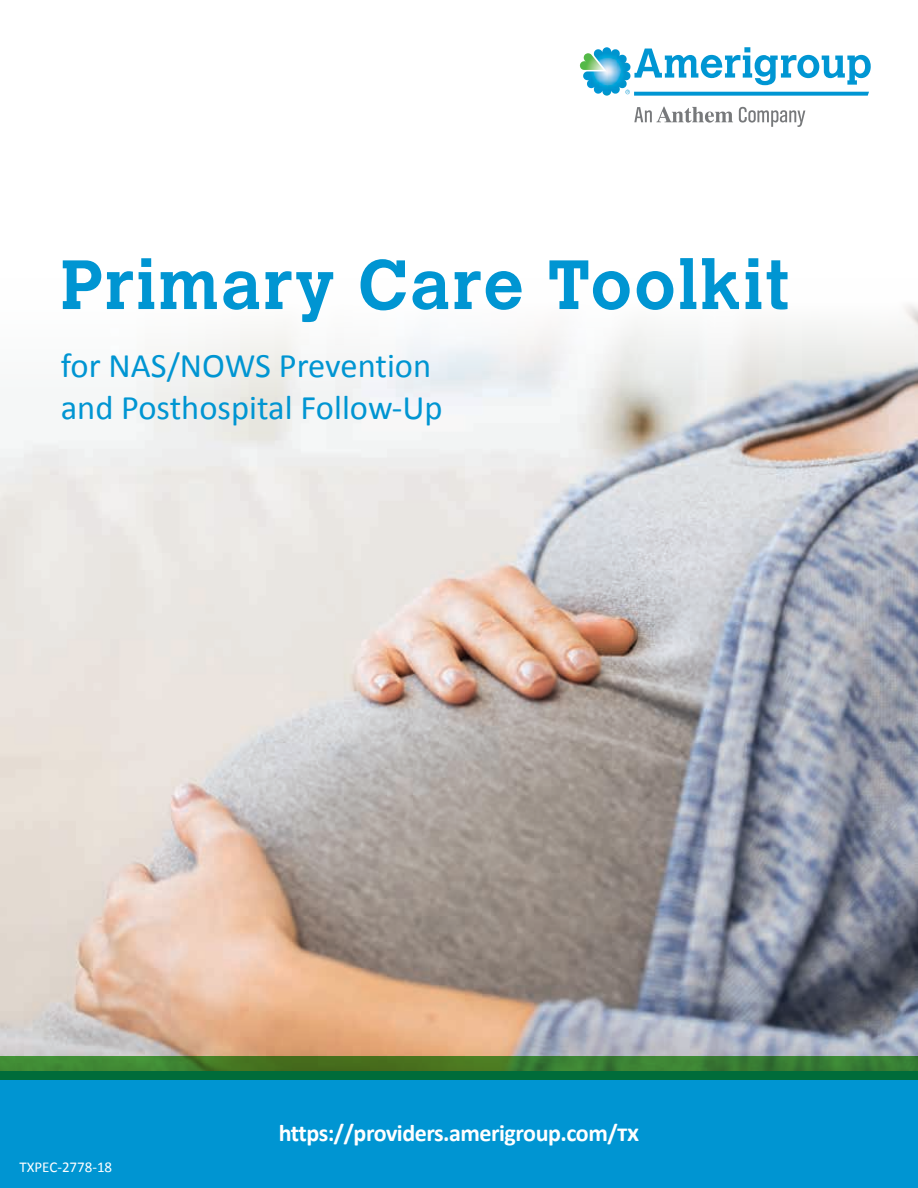
<style>
.page{position:relative;width:918px;height:1188px;background:#fff}
.page>*{position:absolute;margin:0;border:0;box-sizing:border-box;transform-origin:0 0}
.t1{font:700 69px "Calvert MT Std";letter-spacing:.03em;color:#0095d2}
.t2{font:34.5px/41.4px "Calibri";color:#0095d2}
.t3{font:700 24px "Calibri";letter-spacing:-.02em;color:#fff}
.t4{font:15px "Calibri";color:#fff}
</style>
<div class="page">
<img style="left:0;top:304px;width:918px;height:752px">
<div style="left:0;top:1071px;width:918px;height:117px;background:#0095d2"></div>
<svg style="left:0;top:1056px;width:918px;height:24px;background:#277631"></svg>
<svg style="left:634px;top:107px;width:99px;height:16px"></svg>
<svg style="left:739px;top:107px;width:66px;height:20px"></svg>
<img style="left:579px;top:61px;width:4px;height:9px">
<svg style="left:583px;top:47px;width:288px;height:49px"></svg>
<h1 class="t1" style="left:61px;top:241px;width:730px">Primary Care Toolkit</h1>
<p class="t2" style="left:61px;top:345px;width:384px">for NAS/NOWS Prevention and Posthospital Follow-Up</p>
<p class="t4" style="left:19px;top:1157px;width:94px">TXPEC-2778-18</p>
<p class="t3" style="left:279px;top:1118px;width:362px">https://providers.amerigroup.com/tx</p>
</div>
